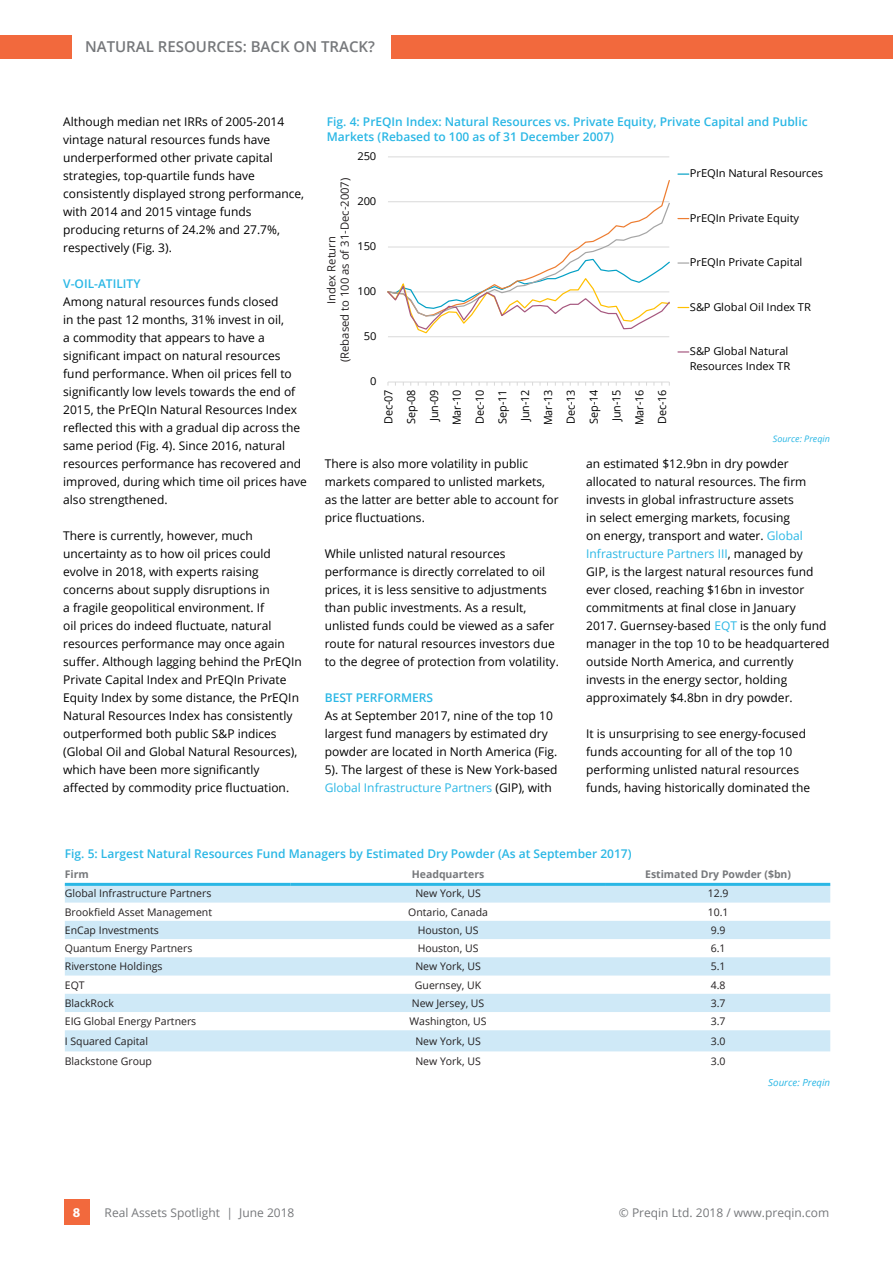
<style>
.page{position:relative;width:893px;height:1263px;background:#fff}
.page>*{position:absolute;margin:0;border:0;box-sizing:border-box;transform-origin:0 0}
.t1{font:600 15px "Open Sans";color:#76787b}
.t2{font:700 13.5px "Myriad Pro";color:#fff}
.t3{font:12px/18px "Open Sans";color:#000}
.Chart_Title{font:600 12px/15px "Open Sans";color:#2ab7e5}
.t4{font:12px "Open Sans";color:#76787b}
.t5{font:11.25px/22.8px "Open Sans";letter-spacing:-.005em;color:#000;text-align:center}
.t6{font:11.25px "Open Sans";color:#231f20}
.t7{font:10.8px/14.5px "Open Sans";color:#000}
.Table_Body_Left{font:10.5px "Open Sans";color:#231f20}
.Table_Body_Centre{font:10.5px "Open Sans";color:#231f20}
.Table_Header_Centre{font:700 10.5px "Open Sans";color:#76787b}
.Table_Header_Left{font:700 10.5px "Open Sans";color:#76787b}
.t8{font:italic 9.75px "Open Sans";color:#2ab7e5}
.t9{font:italic 9px "Open Sans";color:#2ab7e5}
.s1{color:#2ab7e5}
</style>
<div class="page">
<div style="left:0;top:35px;width:893px;height:23px;background:#f2693d"></div>
<div style="left:72px;top:31px;width:319px;height:30px;background:#fff"></div>
<div style="left:64px;top:1199px;width:25px;height:26px;background:#f2693d"></div>
<hr style="left:388px;top:336px;width:281px;height:1px;background:#d9d9d9">
<hr style="left:388px;top:157px;width:281px;height:1px;background:#d9d9d9">
<hr style="left:388px;top:382px;width:281px;height:1px;background:#d9d9d9">
<svg style="left:388px;top:180px;width:281px;height:154px"></svg>
<svg style="left:678px;top:173px;width:11px;height:2px"></svg>
<svg style="left:678px;top:262px;width:11px;height:2px"></svg>
<svg style="left:678px;top:351px;width:11px;height:2px"></svg>
<svg style="left:65px;top:886px;width:765px;height:165px;fill:#cfe9f7"></svg>
<hr style="left:65px;top:883px;width:225px;height:3px;background:#2ab7e5">
<hr style="left:290px;top:883px;width:316px;height:3px;background:#2ab7e5">
<hr style="left:606px;top:883px;width:224px;height:3px;background:#2ab7e5">
<p class="t1" style="left:85px;top:36px;width:291px">NATURAL RESOURCES: BACK ON TRACK?</p>
<p class="t3" style="left:63px;top:112px;width:242px">Although median net IRRs of 2005-2014 vintage natural resources funds have underperformed other private capital strategies, top-quartile funds have consistently displayed strong performance, with 2014 and 2015 vintage funds producing returns of 24.2% and 27.7%, respectively (Fig. 3).</p>
<p class="Chart_Title" style="left:63px;top:276px;width:79px">V-OIL-ATILITY</p>
<p class="t3" style="left:63px;top:292px;width:245px">Among natural resources funds closed<br>in the past 12 months, 31% invest in oil,<br>a commodity that appears to have a significant impact on natural resources fund performance. When oil prices fell to significantly low levels towards the end of 2015, the PrEQIn Natural Resources Index reflected this with a gradual dip across the same period (Fig. 4). Since 2016, natural resources performance has recovered and improved, during which time oil prices have also strengthened.</p>
<p class="t3" style="left:63px;top:526px;width:240px">There is currently, however, much uncertainty as to how oil prices could evolve in 2018, with experts raising concerns about supply disruptions in<br>a fragile geopolitical environment. If<br>oil prices do indeed fluctuate, natural resources performance may once again suffer. Although lagging behind the PrEQIn Private Capital Index and PrEQIn Private Equity Index by some distance, the PrEQIn Natural Resources Index has consistently outperformed both public S&amp;P indices (Global Oil and Global Natural Resources), which have been more significantly affected by commodity price fluctuation.</p>
<p class="Chart_Title" style="left:327px;top:114px;width:482px">Fig. 4: PrEQIn Index: Natural Resources vs. Private Equity, Private Capital and Public<br>Markets (Rebased to 100 as of 31 December 2007)</p>
<p class="t7" style="left:358px;top:149px;width:20px">250</p>
<p class="t6" style="left:337px;top:362px;width:186px;rotate:-90deg">(Rebased to 100 as of 31-Dec-2007)</p>
<p class="t7" style="left:358px;top:194px;width:20px">200</p>
<p class="t6" style="left:324px;top:304px;width:69px;rotate:-90deg">Index Return</p>
<p class="t7" style="left:358px;top:239px;width:20px">150</p>
<p class="t7" style="left:358px;top:284px;width:20px">100</p>
<p class="t7" style="left:364px;top:329px;width:14px">50</p>
<p class="t7" style="left:370px;top:374px;width:8px">0</p>
<p class="t5" style="left:377px;top:425px;width:37px;rotate:-90deg">Dec-07<br>Sep-08<br>Jun-09<br>Mar-10<br>Dec-10<br>Sep-11<br>Jun-12<br>Mar-13<br>Dec-13<br>Sep-14<br>Jun-15<br>Mar-16<br>Dec-16</p>
<p class="t7" style="left:690px;top:166px;width:135px">PrEQIn Natural Resources</p>
<p class="t7" style="left:690px;top:210px;width:111px">PrEQIn Private Equity</p>
<p class="t7" style="left:690px;top:255px;width:114px">PrEQIn Private Capital</p>
<p class="t7" style="left:690px;top:299px;width:123px">S&amp;P Global Oil Index TR</p>
<p class="t7" style="left:690px;top:344px;width:102px">S&amp;P Global Natural<br>Resources Index TR</p>
<p class="t9" style="left:773px;top:433px;width:59px">Source: Preqin</p>
<p class="t3" style="left:325px;top:454px;width:235px">There is also more volatility in public markets compared to unlisted markets, as the latter are better able to account for price fluctuations.</p>
<p class="t3" style="left:325px;top:544px;width:236px">While unlisted natural resources performance is directly correlated to oil prices, it is less sensitive to adjustments than public investments. As a result, unlisted funds could be viewed as a safer route for natural resources investors due to the degree of protection from volatility.</p>
<p class="Chart_Title" style="left:325px;top:690px;width:110px">BEST PERFORMERS</p>
<p class="t3" style="left:325px;top:706px;width:234px">As at September 2017, nine of the top 10 largest fund managers by estimated dry powder are located in North America (Fig.<br>5). The largest of these is New York-based <span class="s1">Global Infrastructure Partners</span> (GIP), with</p>
<p class="t3" style="left:586px;top:454px;width:245px">an estimated $12.9bn in dry powder allocated to natural resources. The firm invests in global infrastructure assets<br>in select emerging markets, focusing<br>on energy, transport and water. <span class="s1">Global Infrastructure Partners III</span>, managed by<br>GIP, is the largest natural resources fund ever closed, reaching $16bn in investor commitments at final close in January 2017. Guernsey-based <span class="s1">EQT</span> is the only fund manager in the top 10 to be headquartered outside North America, and currently invests in the energy sector, holding approximately $4.8bn in dry powder.</p>
<p class="t3" style="left:586px;top:724px;width:225px">It is unsurprising to see energy-focused funds accounting for all of the top 10 performing unlisted natural resources funds, having historically dominated the</p>
<p class="Chart_Title" style="left:65px;top:845px;width:568px">Fig. 5: Largest Natural Resources Fund Managers by Estimated Dry Powder (As at September 2017)</p>
<p class="Table_Header_Left" style="left:65px;top:867px;width:26px">Firm</p>
<p class="Table_Header_Centre" style="left:412px;top:867px;width:74px">Headquarters</p>
<p class="Table_Header_Centre" style="left:645px;top:867px;width:147px">Estimated Dry Powder ($bn)</p>
<p class="Table_Body_Left" style="left:65px;top:886px;width:148px">Global Infrastructure Partners</p>
<p class="Table_Body_Centre" style="left:415px;top:886px;width:67px">New York, US</p>
<p class="Table_Body_Centre" style="left:708px;top:886px;width:22px">12.9</p>
<p class="Table_Body_Left" style="left:65px;top:905px;width:149px">Brookfield Asset Management</p>
<p class="Table_Body_Centre" style="left:408px;top:905px;width:81px">Ontario, Canada</p>
<p class="Table_Body_Centre" style="left:708px;top:905px;width:22px">10.1</p>
<p class="Table_Body_Left" style="left:65px;top:923px;width:95px">EnCap Investments</p>
<p class="Table_Body_Centre" style="left:418px;top:923px;width:62px">Houston, US</p>
<p class="Table_Body_Centre" style="left:711px;top:923px;width:16px">9.9</p>
<p class="Table_Body_Left" style="left:65px;top:941px;width:129px">Quantum Energy Partners</p>
<p class="Table_Body_Centre" style="left:418px;top:941px;width:62px">Houston, US</p>
<p class="Table_Body_Centre" style="left:711px;top:941px;width:16px">6.1</p>
<p class="Table_Body_Left" style="left:65px;top:959px;width:99px">Riverstone Holdings</p>
<p class="Table_Body_Centre" style="left:415px;top:959px;width:67px">New York, US</p>
<p class="Table_Body_Centre" style="left:711px;top:959px;width:16px">5.1</p>
<p class="Table_Body_Left" style="left:65px;top:978px;width:21px">EQT</p>
<p class="Table_Body_Centre" style="left:415px;top:978px;width:68px">Guernsey, UK</p>
<p class="Table_Body_Centre" style="left:711px;top:978px;width:16px">4.8</p>
<p class="Table_Body_Left" style="left:65px;top:996px;width:51px">BlackRock</p>
<p class="Table_Body_Centre" style="left:412px;top:996px;width:74px">New Jersey, US</p>
<p class="Table_Body_Centre" style="left:711px;top:996px;width:16px">3.7</p>
<p class="Table_Body_Left" style="left:65px;top:1014px;width:133px">EIG Global Energy Partners</p>
<p class="Table_Body_Centre" style="left:410px;top:1014px;width:79px">Washington, US</p>
<p class="Table_Body_Centre" style="left:711px;top:1014px;width:16px">3.7</p>
<p class="Table_Body_Left" style="left:65px;top:1034px;width:85px">I Squared Capital</p>
<p class="Table_Body_Centre" style="left:415px;top:1034px;width:67px">New York, US</p>
<p class="Table_Body_Centre" style="left:711px;top:1034px;width:16px">3.0</p>
<p class="Table_Body_Left" style="left:65px;top:1053px;width:89px">Blackstone Group</p>
<p class="Table_Body_Centre" style="left:415px;top:1053px;width:67px">New York, US</p>
<p class="Table_Body_Centre" style="left:711px;top:1053px;width:16px">3.0</p>
<p class="t8" style="left:768px;top:1075px;width:63px">Source: Preqin</p>
<p class="t2" style="left:73px;top:1204px;width:9px">8</p>
<p class="t4" style="left:105px;top:1204px;width:191px">Real Assets Spotlight | June 2018</p>
<p class="t4" style="left:619px;top:1204px;width:212px">© Preqin Ltd. 2018 / www.preqin.com</p>
</div>
